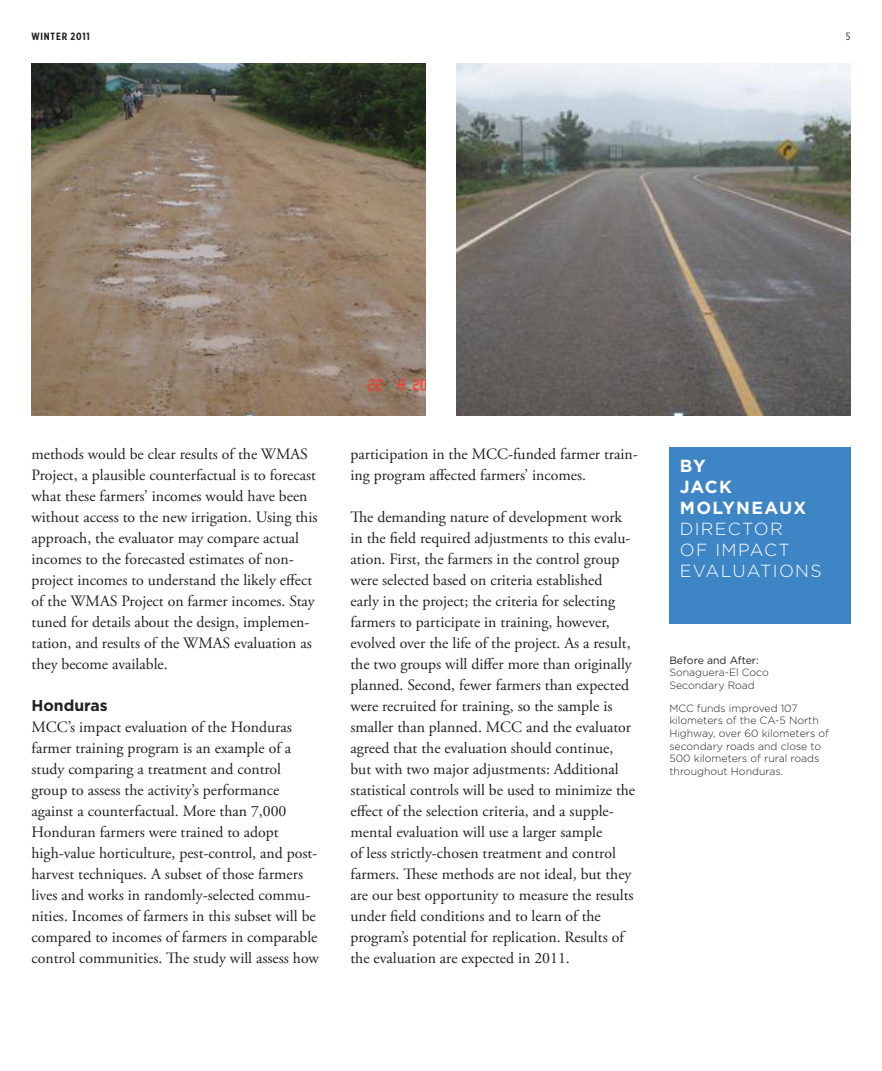
<style>
.page{position:relative;width:882px;height:1071px;background:#fff}
.page>*{position:absolute;margin:0;border:0;box-sizing:border-box;transform-origin:0 0}
.Heading{font:300 17.5px/21px "Gotham";letter-spacing:.075em;color:#fff}
.t1{font:15.75px/21px "Adobe Garamond Pro";color:#231f20}
.Heading_8{font:700 15.75px "Gotham";color:#231f20}
.t2{font:300 10.5px/12.6px "Gotham";color:#231f20}
.t3{font:700 10.5px "Gotham X Narrow";letter-spacing:.075em;color:#231f20}
.t4{font:10.5px "Gotham X Narrow";color:#231f20}
.s1{font-weight:700}
.s2{font-weight:400}
</style>
<div class="page">
<img style="left:32px;top:63px;width:393px;height:353px">
<div style="left:669px;top:447px;width:181px;height:177px;background:#3e85c5"></div>
<img style="left:457px;top:63px;width:393px;height:353px">
<p class="t3" style="left:32px;top:30px;width:60px">WINTER 2011</p>
<p class="t4" style="left:846px;top:30px;width:6px">5</p>
<p class="t1" style="left:32px;top:444px;width:288px">methods would be clear results of the WMAS Project, a plausible counterfactual is to forecast what these farmers’ incomes would have been without access to the new irrigation. Using this approach, the evaluator may compare actual incomes to the forecasted estimates of non&shy;project incomes to understand the likely effect of the WMAS Project on farmer incomes. Stay tuned for details about the design, implemen&shy;tation, and results of the WMAS evaluation as they become available.</p>
<p class="Heading_8" style="left:32px;top:695px;width:78px">Honduras</p>
<p class="t1" style="left:32px;top:717px;width:289px">MCC’s impact evaluation of the Honduras farmer training program is an example of a study comparing a treatment and control group to assess the activity’s performance against a counterfactual. More than 7,000<br>Honduran farmers were trained to adopt high-value horticulture, pest-control, and post&shy;harvest techniques. A subset of those farmers lives and works in randomly-selected commu&shy;nities. Incomes of farmers in this subset will be compared to incomes of farmers in comparable control communities. The study will assess how</p>
<p class="t1" style="left:350px;top:444px;width:289px">participation in the MCC-funded farmer train&shy;ing program affected farmers’ incomes.</p>
<p class="t1" style="left:350px;top:507px;width:286px">The demanding nature of development work in the field required adjustments to this evalu&shy;ation. First, the farmers in the control group were selected based on criteria established<br>early in the project; the criteria for selecting farmers to participate in training, however, evolved over the life of the project. As a result, the two groups will differ more than originally planned. Second, fewer farmers than expected were recruited for training, so the sample is smaller than planned. MCC and the evaluator agreed that the evaluation should continue, but with two major adjustments: Additional statistical controls will be used to minimize the effect of the selection criteria, and a supple&shy;mental evaluation will use a larger sample<br>of less strictly-chosen treatment and control farmers. These methods are not ideal, but they are our best opportunity to measure the results under field conditions and to learn of the program’s potential for replication. Results of the evaluation are expected in 2011.</p>
<p class="Heading" style="left:680px;top:455px;width:143px"><span class="s1">BY<br>JACK<br>MOLYNEAUX<br></span>DIRECTOR<br>OF IMPACT<br>EVALUATIONS</p>
<p class="t2" style="left:669px;top:653px;width:101px"><span class="s2">Before and After:<br></span>Sonaguera-El Coco<br>Secondary Road</p>
<p class="t2" style="left:669px;top:702px;width:161px">MCC funds improved 107 kilometers of the CA-5 North<br>Highway, over 60 kilometers of secondary roads and close to<br>500 kilometers of rural roads throughout Honduras.</p>
</div>
